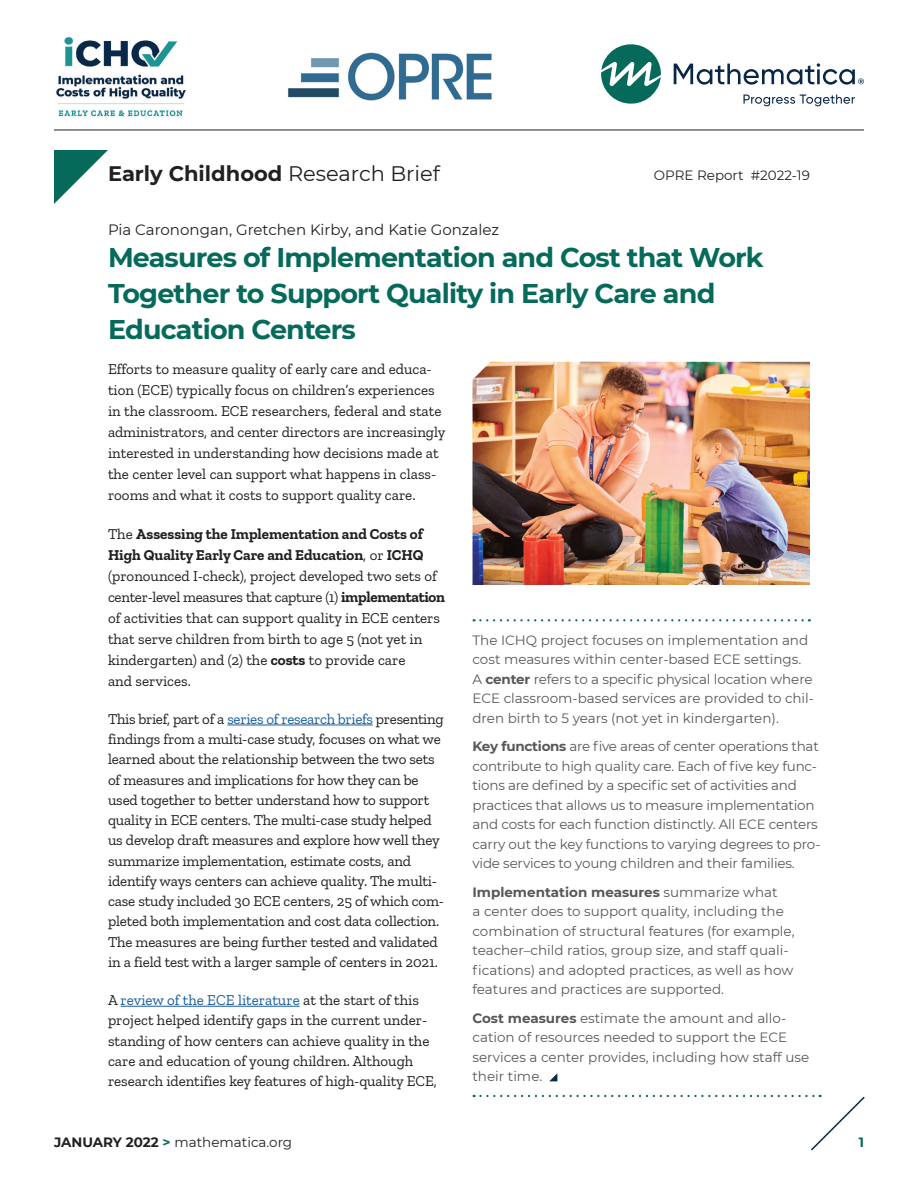
<style>
.page{position:relative;width:918px;height:1188px;background:#fff}
.page>*{position:absolute;margin:0;border:0;box-sizing:border-box;transform-origin:0 0}
.t1{font:700 27px/36px "Montserrat";letter-spacing:-.03em;color:#066a5b}
.t2{font:700 21px "Montserrat";color:#231f20}
.t3{font:15px/20.2px "Zilla Slab";letter-spacing:-.005em;color:#231f20}
.t4{font:15px "Montserrat";color:#231f20}
.t5{font:13.5px/19.5px "Montserrat";letter-spacing:-.01em;color:#57585a}
.t6{font:13.5px "Montserrat";color:#231f20}
.t7{font:700 13.5px "Montserrat";color:#066a5b}
.s1{font-weight:400}
.s2{font-weight:700}
.s3{color:#175d9e}
.s4{font-weight:700;color:#066a5b}
</style>
<div class="page">
<img style="left:54px;top:37px;width:150px;height:93px">
<img style="left:288px;top:53px;width:204px;height:47px">
<svg style="left:601px;top:44px;width:60px;height:60px"></svg>
<svg style="left:744px;top:95px;width:111px;height:11px"></svg>
<svg style="left:674px;top:63px;width:190px;height:22px"></svg>
<hr style="left:54px;top:130px;width:810px;height:1px;background:#231f20">
<svg style="left:54px;top:150px;width:54px;height:54px"></svg>
<hr style="left:227px;top:725px;width:146px;height:1px;background:#175d9e">
<hr style="left:121px;top:1006px;width:179px;height:1px;background:#175d9e">
<svg style="left:549px;top:1073px;width:8px;height:8px"></svg>
<svg style="left:474px;top:619px;width:336px;height:2px"></svg>
<img style="left:472px;top:362px;width:338px;height:223px">
<svg style="left:474px;top:1095px;width:391px;height:56px"></svg>
<p class="t2" style="left:108px;top:159px;width:333px">Early Childhood <span class="s1">Research Brief</span></p>
<p class="t6" style="left:654px;top:165px;width:158px">OPRE Report #2022-19</p>
<p class="t4" style="left:108px;top:219px;width:393px">Pia Caronongan, Gretchen Kirby, and Katie Gonzalez</p>
<h1 class="t1" style="left:108px;top:238px;width:657px">Measures of Implementation and Cost that Work<br>Together to Support Quality in Early Care and<br>Education Centers</h1>
<p class="t3" style="left:108px;top:358px;width:339px;line-height:21px">Efforts to measure quality of early care and educa&shy;tion (ECE) typically focus on children’s experiences in the classroom. ECE researchers, federal and state administrators, and center directors are increasingly interested in understanding how decisions made at the center level can support what happens in class&shy;rooms and what it costs to support quality care.</p>
<p class="t3" style="left:108px;top:523px;width:338px;line-height:21px">The <span class="s2">Assessing the Implementation and Costs of High Quality Early Care and Education</span>, or <span class="s2">ICHQ </span>(pronounced I-check), project developed two sets of center-level measures that capture (1) <span class="s2">implementation </span>of activities that can support quality in ECE centers that serve children from birth to age 5 (not yet in kindergarten) and (2) the <span class="s2">costs</span> to provide care<br>and services.</p>
<p class="t3" style="left:108px;top:709px;width:338px">This brief, part of a <span class="s3">series of research briefs</span> presenting findings from a multi-case study, focuses on what we learned about the relationship between the two sets of measures and implications for how they can be used together to better understand how to support quality in ECE centers. The multi-case study helped us develop draft measures and explore how well they summarize implementation, estimate costs, and identify ways centers can achieve quality. The multi&shy;case study included 30 ECE centers, 25 of which com&shy;pleted both implementation and cost data collection.<br>The measures are being further tested and validated in a field test with a larger sample of centers in 2021.</p>
<p class="t5" style="left:472px;top:630px;width:343px">The ICHQ project focuses on implementation and cost measures within center-based ECE settings.<br>A <span class="s2">center</span> refers to a specific physical location where ECE classroom-based services are provided to chil&shy;dren birth to 5 years (not yet in kindergarten).</p>
<p class="t5" style="left:472px;top:736px;width:350px"><span class="s2">Key functions</span> are five areas of center operations that contribute to high quality care. Each of five key func&shy;tions are defined by a specific set of activities and practices that allows us to measure implementation and costs for each function distinctly. All ECE centers carry out the key functions to varying degrees to pro&shy;vide services to young children and their families.</p>
<p class="t5" style="left:472px;top:882px;width:324px"><span class="s2">Implementation measures</span> summarize what<br>a center does to support quality, including the combination of structural features (for example, teacher–child ratios, group size, and staff quali&shy;fications) and adopted practices, as well as how features and practices are supported.</p>
<p class="t5" style="left:472px;top:1008px;width:338px"><span class="s2">Cost measures</span> estimate the amount and allo&shy;cation of resources needed to support the ECE services a center provides, including how staff use their time.</p>
<p class="t3" style="left:108px;top:990px;width:330px">A <span class="s3">review of the ECE literature</span> at the start of this project helped identify gaps in the current under&shy;standing of how centers can achieve quality in the care and education of young children. Although research identifies key features of high-quality ECE,</p>
<p class="t6" style="left:54px;top:1133px;width:240px"><span class="s2">JANUARY 2022</span> <span class="s4">&gt;</span> mathematica.org</p>
<p class="t7" style="left:859px;top:1132px;width:7px">1</p>
</div>
